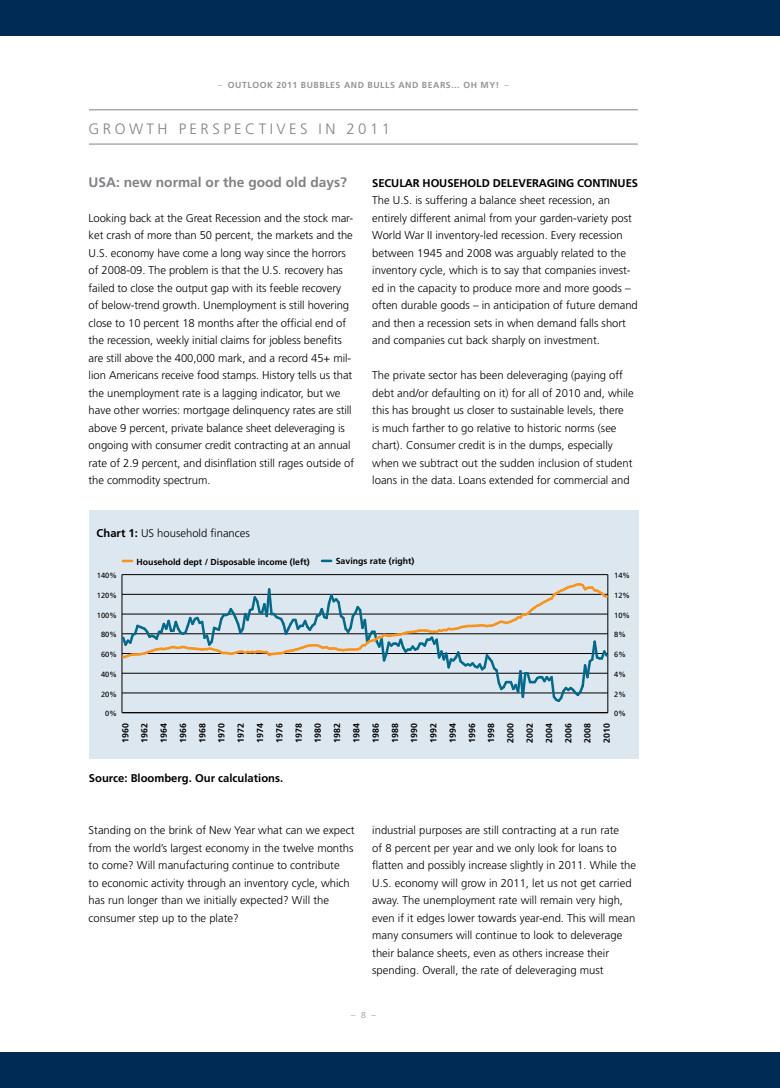
<style>
.page{position:relative;width:780px;height:1088px;background:#fff}
.page>*{position:absolute;margin:0;border:0;box-sizing:border-box;transform-origin:0 0}
.t1{font:300 15px "Frutiger";letter-spacing:.23em;color:#808285}
.t2{font:700 13.75px "Frutiger";color:#808285}
.t3{font:300 11.25px/17.5px "Frutiger";color:#000}
.t4{font:700 11.25px "Frutiger";letter-spacing:-.01em;color:#000}
.t5{font:700 8.75px/19.2px "Frutiger";color:#000;text-align:justify}
.t6{font:700 8.75px "Frutiger";letter-spacing:.06em;color:#939598}
.t7{font:300 8.75px "Frutiger";color:#939598}
.t8{font:7.5px "Frutiger";color:#000}
.s1{font-weight:300}
.s2{font-weight:700}
</style>
<div class="page">
<div style="left:0;top:0;width:780px;height:35px;background:#002b54"></div>
<div style="left:0;top:1052px;width:780px;height:36px;background:#002b54"></div>
<hr style="left:89px;top:110px;width:549px;height:1px;background:#808285">
<hr style="left:89px;top:144px;width:549px;height:1px;background:#808285">
<div style="left:89px;top:510px;width:549px;height:248px;background:#dde7ef"></div>
<svg style="left:123px;top:560px;width:9px;height:2px"></svg>
<svg style="left:322px;top:560px;width:9px;height:2px"></svg>
<hr style="left:122px;top:575px;width:1px;height:138px;background:#000">
<hr style="left:122px;top:712px;width:485px;height:1px;background:#000">
<hr style="left:122px;top:574px;width:485px;height:1px;background:#000">
<hr style="left:607px;top:575px;width:1px;height:138px;background:#000">
<svg style="left:121px;top:581px;width:488px;height:123px"></svg>
<p class="t6" style="left:218px;top:80px;width:292px"><span class="s1">–</span> Outlook 2011 Bubbles and Bulls and Bears… Oh my! <span class="s1">–</span></p>
<h1 class="t1" style="left:89px;top:120px;width:40px">Growt</h1>
<h1 class="t1" style="left:157px;top:120px;width:98px">h perspecti</h1>
<h1 class="t1" style="left:276px;top:120px;width:115px">ves in 2011</h1>
<p class="t2" style="left:89px;top:174px;width:10px">USA</p>
<p class="t2" style="left:116px;top:174px;width:232px">: new normal or the good old days?</p>
<p class="t3" style="left:89px;top:209px;width:267px">Looking back at the Great Recession and the stock mar&shy;ket crash of more than 50 percent, the markets and the U .S. economy have come a long way since the horrors of 2008-09. The problem is that the U .S. recovery has failed to close the output gap with its feeble recovery<br>of below-trend growth. U nemployment is still hovering close to 10 percent 18 months after the official end of the recession, weekly initial claims for jobless benefits are still above the 400,000 mark, and a record 45+ mil&shy;lion Americans receive food stamps. H istory tells us that the unemployment rate is a lagging indicator, but we have other worries: mortgage delinquency rates are still above 9 percent, private balance sheet deleveraging is ongoing with consumer credit contracting at an annual rate of 2.9 percent, and disinflation still rages outside of the commodity spectrum.</p>
<p class="t3" style="left:97px;top:524px;width:155px"><span class="s2">Chart 1:</span> US household finances</p>
<p class="t4" style="left:372px;top:176px;width:267px">Secular household deleveraging continues</p>
<p class="t3" style="left:372px;top:191px;width:267px">The U .S. is suffering a balance sheet recession, an entirely different animal from your garden-variety post World War II inventory-led recession. Every recession between 1945 and 2008 was arguably related to the inventory cycle, which is to say that companies invest&shy;ed in the capacity to produce more and more goods – often durable goods – in anticipation of future demand and then a recession sets in when demand falls short and companies cut back sharply on investment.</p>
<p class="t3" style="left:372px;top:367px;width:263px">The private sector has been deleveraging (paying off debt and/or defaulting on it) for all of 2010 and, while this has brought us closer to sustainable levels, there<br>is much farther to go relative to historic norms (see chart). Consumer credit is in the dumps, especially when we subtract out the sudden inclusion of student loans in the data. Loans extended for commercial and</p>
<p class="t5" style="left:137px;top:552px;width:175px">Household dept / Disposable income (left)</p>
<p class="t5" style="left:336px;top:552px;width:80px">Savings rate (right)</p>
<p class="t8" style="left:97px;top:571px;width:22px">140%</p>
<p class="t8" style="left:614px;top:571px;width:17px">14%</p>
<p class="t8" style="left:97px;top:591px;width:22px">120%</p>
<p class="t8" style="left:614px;top:591px;width:17px">12%</p>
<p class="t8" style="left:97px;top:611px;width:22px">100%</p>
<p class="t8" style="left:614px;top:611px;width:17px">10%</p>
<p class="t8" style="left:101px;top:630px;width:17px">80%</p>
<p class="t8" style="left:614px;top:630px;width:13px">8%</p>
<p class="t8" style="left:101px;top:650px;width:17px">60%</p>
<p class="t8" style="left:614px;top:650px;width:13px">6%</p>
<p class="t8" style="left:101px;top:670px;width:17px">40%</p>
<p class="t8" style="left:614px;top:670px;width:13px">4%</p>
<p class="t8" style="left:101px;top:689px;width:17px">20%</p>
<p class="t8" style="left:614px;top:689px;width:13px">2%</p>
<p class="t8" style="left:105px;top:709px;width:13px">0%</p>
<p class="t8" style="left:614px;top:709px;width:13px">0%</p>
<p class="t5" style="left:116px;top:743px;width:21px;rotate:-90deg">1960</p>
<p class="t5" style="left:135px;top:743px;width:21px;rotate:-90deg">1962</p>
<p class="t5" style="left:154px;top:743px;width:21px;rotate:-90deg">1964</p>
<p class="t5" style="left:173px;top:743px;width:21px;rotate:-90deg">1966<br>1968<br>1970<br>1972<br>1974</p>
<p class="t5" style="left:270px;top:743px;width:21px;rotate:-90deg">1976<br>1978</p>
<p class="t5" style="left:308px;top:743px;width:21px;rotate:-90deg">1980<br>1982<br>1984</p>
<p class="t5" style="left:366px;top:743px;width:21px;rotate:-90deg">1986<br>1988<br>1990<br>1992</p>
<p class="t5" style="left:443px;top:743px;width:21px;rotate:-90deg">1994<br>1996<br>1998</p>
<p class="t5" style="left:501px;top:743px;width:21px;rotate:-90deg">2000<br>2002<br>2004</p>
<p class="t5" style="left:558px;top:743px;width:21px;rotate:-90deg">2006<br>2008</p>
<p class="t5" style="left:597px;top:743px;width:21px;rotate:-90deg">2010</p>
<p class="t4" style="left:89px;top:771px;width:196px">Source: Bloomberg. Our calculations.</p>
<p class="t3" style="left:89px;top:821px;width:267px">Standing on the brink of New Year what can we expect from the world’s largest economy in the twelve months to come? Will manufacturing continue to contribute<br>to economic activity through an inventory cycle, which has run longer than we initially expected? Will the consumer step up to the plate?</p>
<p class="t3" style="left:372px;top:822px;width:265px">industrial purposes are still contracting at a run rate<br>of 8 percent per year and we only look for loans to flatten and possibly increase slightly in 2011. While the U .S. economy will grow in 2011, let us not get carried away. The unemployment rate will remain very high, even if it edges lower towards year-end. This will mean many consumers will continue to look to deleverage their balance sheets, even as others increase their spending. Overall, the rate of deleveraging must</p>
<p class="t7" style="left:351px;top:1010px;width:26px">–8–</p>
</div>
